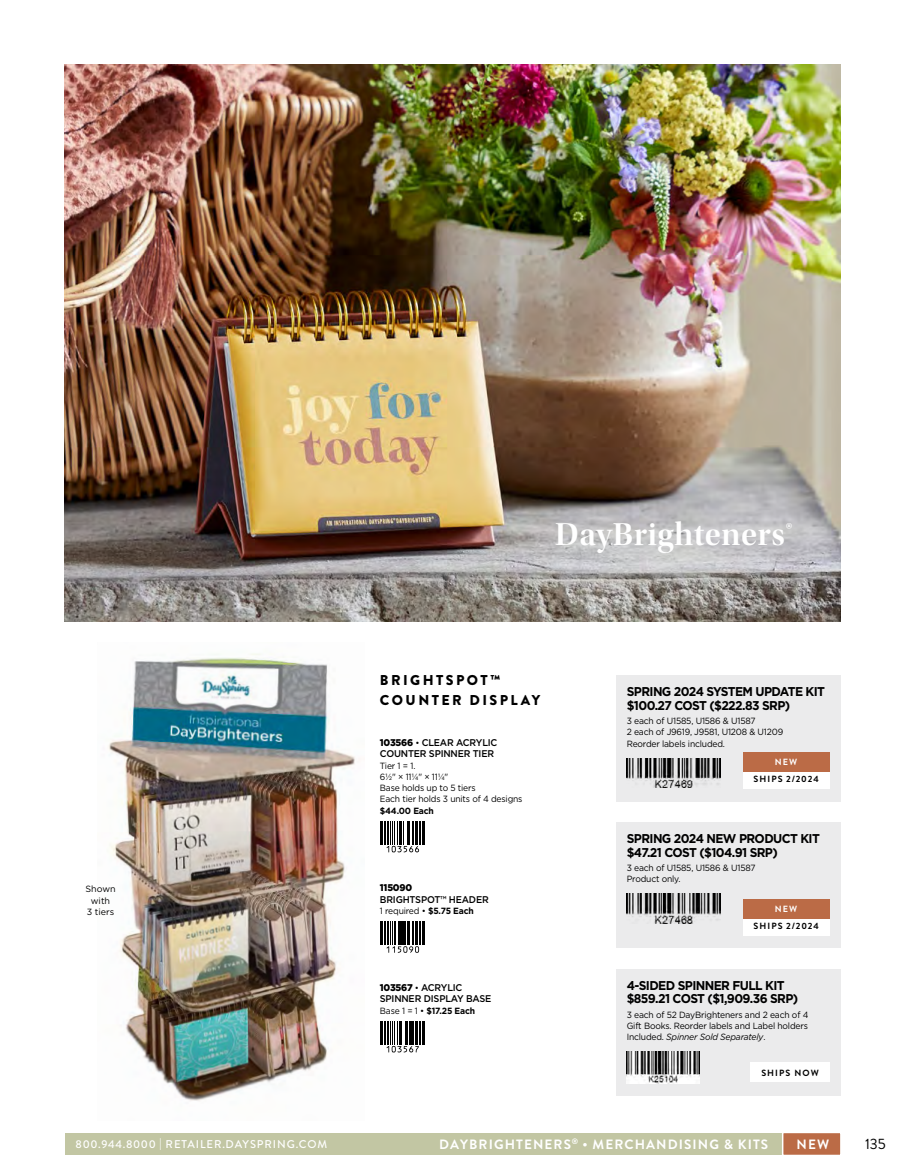
<style>
.page{position:relative;width:905px;height:1175px;background:#fff}
.page>*{position:absolute;margin:0;border:0;box-sizing:border-box;transform-origin:0 0}
.t1{font:33px "Utopia Std Semibold Disp";letter-spacing:.02em;color:#fff}
.t2{font:15px "Brandon Grotesque";color:#000}
.t3{font:900 14.25px/19.5px "Brandon Grotesque";letter-spacing:.17em;color:#000}
.t4{font:700 13.5px "Brandon Grotesque";letter-spacing:.08em;color:#fff}
.t5{font:700 12.75px/13.5px "Gotham";letter-spacing:-.05em;color:#000;scale:.95 1}
.t6{font:500 11.25px "Brandon Grotesque";letter-spacing:.08em;color:#fff}
.t7{font:500 9.75px/11.2px "Gotham";letter-spacing:-.02em;color:#000;scale:.95 1}
.t8{font:900 9.75px "Gotham";letter-spacing:-.02em;color:#000;scale:.95 1}
.t9{font:9px/11.2px "Gotham";letter-spacing:-.02em;color:#000;scale:.95 1}
.t10{font:700 9px "Brandon Grotesque";letter-spacing:.12em;color:#000}
.t11{font:700 9px "Gotham";letter-spacing:-.02em;color:#000;scale:.95 1}
.t12{font:9px/11.2px "Gotham";color:#000;text-align:center}
.t13{font:700 9px "Brandon Grotesque";letter-spacing:.12em;color:#fff}
.s1{font-weight:900}
.s2{font-weight:400;font-size:9px}
.s3{font-weight:700}
.s4{font-weight:400}
.s5{font-style:italic}
</style>
<div class="page">
<div style="left:65px;top:1133px;width:475px;height:21px;background:#c2c6a3"></div>
<div style="left:351px;top:1133px;width:489px;height:21px;background:#c2c6a3"></div>
<svg style="left:781px;top:1133px;width:60px;height:22px"></svg>
<img style="left:65px;top:65px;width:775px;height:556px">
<svg style="left:380px;top:821px;width:44px;height:31px"></svg>
<svg style="left:380px;top:921px;width:44px;height:31px"></svg>
<svg style="left:380px;top:1021px;width:44px;height:31px"></svg>
<img style="left:108px;top:653px;width:247px;height:448px">
<div style="left:616px;top:968px;width:224px;height:127px;background:#ebebec"></div>
<img style="left:626px;top:1051px;width:73px;height:32px">
<div style="left:616px;top:675px;width:224px;height:127px;background:#ebebec"></div>
<img style="left:626px;top:758px;width:94px;height:30px">
<div style="left:616px;top:822px;width:224px;height:125px;background:#ebebec"></div>
<img style="left:626px;top:893px;width:94px;height:30px">
<div style="left:750px;top:1062px;width:79px;height:20px;background:#fff"></div>
<div style="left:742px;top:769px;width:87px;height:19px;background:#fff"></div>
<div style="left:742px;top:752px;width:87px;height:20px;background:#bb6b46"></div>
<div style="left:742px;top:915px;width:87px;height:20px;background:#fff"></div>
<div style="left:742px;top:899px;width:87px;height:19px;background:#bb6b46"></div>
<p class="t12" style="left:85px;top:883px;width:32px">Shown with<br>3 tiers</p>
<h1 class="t1" style="left:555px;top:516px;width:239px">DayBrighteners®</h1>
<h3 class="t3" style="left:380px;top:671px;width:162px">BRIGHTSPOT™<br>COUNTER DISPLAY</h3>
<p class="t7" style="left:380px;top:737px;width:125px"><span class="s1">103566</span> <span class="s2">•</span> CLEAR ACRYLIC<br>COUNTER SPINNER TIER</p>
<p class="t9" style="left:380px;top:759px;width:152px">Tier 1 = 1.<br>6½" × 11¼" × 11¼"<br>Base holds up to 5 tiers<br>Each tier holds 3 units of 4 designs</p>
<p class="t11" style="left:380px;top:804px;width:58px">$44.00 Each</p>
<p class="t8" style="left:380px;top:881px;width:36px">115090</p>
<p class="t7" style="left:380px;top:893px;width:116px">BRIGHTSPOT™ HEADER</p>
<p class="t9" style="left:380px;top:905px;width:100px">1 required • <span class="s3">$5.75 Each</span></p>
<p class="t7" style="left:380px;top:982px;width:119px"><span class="s1">103567</span> <span class="s2">•</span> ACRYLIC<br>SPINNER DISPLAY BASE</p>
<p class="t11" style="left:380px;top:1004px;width:102px"><span class="s4">Base 1 = 1 •</span> $17.25 Each</p>
<h3 class="t5" style="left:626px;top:685px;width:210px">SPRING 2024 SYSTEM UPDATE KIT $100.27 COST ($222.83 SRP)</h3>
<p class="t9" style="left:626px;top:715px;width:166px">3 each of U1585, U1586 &amp; U1587<br>2 each of J9619, J9581, U1208 &amp; U1209<br>Reorder labels included.</p>
<p class="t13" style="left:774px;top:756px;width:24px">NEW</p>
<p class="t10" style="left:753px;top:772px;width:67px">SHIPS 2/2024</p>
<h3 class="t5" style="left:626px;top:831px;width:205px">SPRING 2024 NEW PRODUCT KIT $47.21 COST ($104.91 SRP)</h3>
<p class="t9" style="left:626px;top:861px;width:137px">3 each of U1585, U1586 &amp; U1587<br>Product only.</p>
<p class="t13" style="left:774px;top:902px;width:24px">NEW</p>
<p class="t10" style="left:753px;top:919px;width:67px">SHIPS 2/2024</p>
<h3 class="t5" style="left:626px;top:978px;width:182px">4-SIDED SPINNER FULL KIT $859.21 COST ($1,909.36 SRP)</h3>
<p class="t9" style="left:626px;top:1008px;width:193px;text-align:justify">3 each of 52 DayBrighteners and 2 each of 4<br>Gift Books. Reorder labels and Label holders Included. <span class="s5">Spinner Sold Separately</span>.</p>
<p class="t10" style="left:761px;top:1066px;width:59px">SHIPS NOW</p>
<p class="t6" style="left:76px;top:1136px;width:253px">800.944.8000 | RETAILER.DAYSPRING.COM</p>
<h3 class="t4" style="left:439px;top:1134px;width:330px">DAYBRIGHTENERS<sup>®</sup> • MERCHANDISING &amp; KITS</h3>
<h2 class="t2" style="left:865px;top:1133px;width:22px">135</h2>
<h3 class="t4" style="left:796px;top:1134px;width:34px">NEW</h3>
</div>
